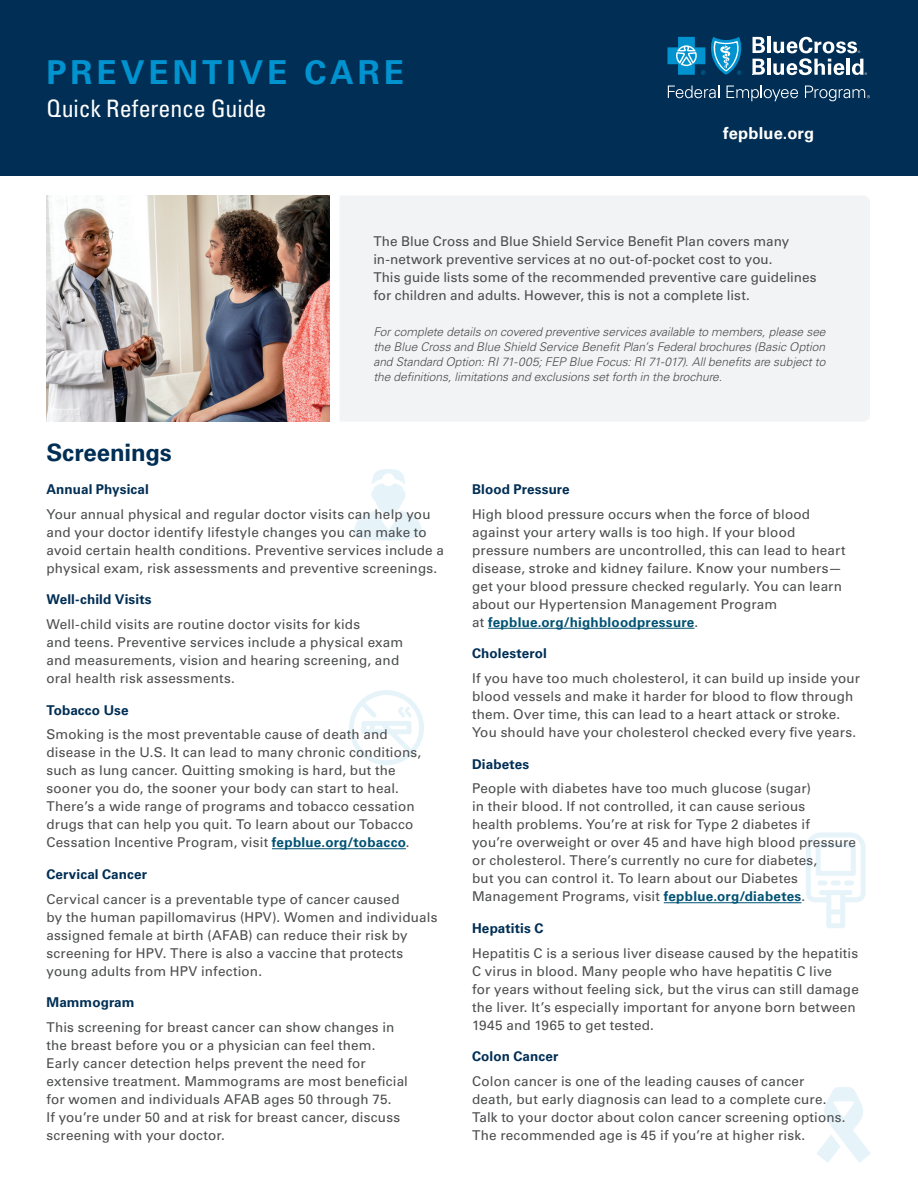
<style>
.page{position:relative;width:918px;height:1188px;background:#fff}
.page>*{position:absolute;margin:0;border:0;box-sizing:border-box;transform-origin:0 0}
.t1{font:700 33px "Univers LT Std";letter-spacing:.12em;color:#0093d0}
.t2{font:condensed 24px "Univers LT Std";letter-spacing:-.005em;color:#fff}
.t3{font:700 24px "Univers LT Std";letter-spacing:-.005em;color:#002e54}
.t4{font:700 16.5px "Univers LT Std";letter-spacing:.01em;color:#fff}
.t5{font:13.5px/18px "Univers LT Std";letter-spacing:.01em;color:#4b4c4d}
.t6{font:700 13.5px "Univers LT Std";letter-spacing:.005em;color:#002e54}
.t7{font:italic 300 12px/15px "Univers LT Std";letter-spacing:-.005em;color:#4b4c4d;text-align:justify}
.s1{font-weight:700;color:#005273}
</style>
<div class="page">
<div style="left:0;top:0;width:918px;height:176px;background:#002e54"></div>
<svg style="left:668px;top:86px;width:51px;height:12px"></svg>
<svg style="left:727px;top:86px;width:71px;height:15px"></svg>
<svg style="left:668px;top:37px;width:74px;height:38px"></svg>
<svg style="left:753px;top:37px;width:12px;height:16px"></svg>
<hr style="left:767px;top:37px;width:4px;height:16px;background:#fff">
<svg style="left:753px;top:59px;width:12px;height:16px"></svg>
<hr style="left:767px;top:59px;width:4px;height:16px;background:#fff">
<svg style="left:773px;top:37px;width:94px;height:38px"></svg>
<svg style="left:805px;top:85px;width:65px;height:16px"></svg>
<svg style="left:816px;top:1087px;width:55px;height:76px"></svg>
<svg style="left:353px;top:469px;width:70px;height:72px"></svg>
<svg style="left:349px;top:690px;width:75px;height:75px"></svg>
<svg style="left:806px;top:832px;width:60px;height:96px"></svg>
<hr style="left:272px;top:848px;width:134px;height:1px;background:#005273">
<hr style="left:488px;top:628px;width:206px;height:1px;background:#005273">
<hr style="left:664px;top:902px;width:137px;height:1px;background:#005273">
<div style="left:340px;top:196px;width:530px;height:225px;background:#f2f3f4"></div>
<img style="left:47px;top:196px;width:282px;height:226px">
<h1 class="t1" style="left:47px;top:53px;width:359px">PREVENTIVE CARE</h1>
<h2 class="t2" style="left:47px;top:94px;width:222px">Quick Reference Guide</h2>
<p class="t4" style="left:723px;top:123px;width:92px">fepblue.org</p>
<h2 class="t3" style="left:47px;top:438px;width:127px">Screenings</h2>
<p class="t5" style="left:373px;top:233px;width:445px">The Blue Cross and Blue Shield Service Benefit Plan covers many in-network preventive services at no out-of-pocket cost to you.<br>This guide lists some of the recommended preventive care guidelines for children and adults. However, this is not a complete list.</p>
<p class="t7" style="left:373px;top:324px;width:454px">For complete details on covered preventive services available to members, please see the Blue Cross and Blue Shield Service Benefit Plan’s Federal brochures (Basic Option and Standard Option: RI 71-005; FEP Blue Focus: RI 71-017). All benefits are subject to the definitions, limitations and exclusions set forth in the brochure.</p>
<p class="t6" style="left:47px;top:481px;width:104px">Annual Physical</p>
<p class="t5" style="left:47px;top:505px;width:399px">Your annual physical and regular doctor visits can help you and your doctor identify lifestyle changes you can make to avoid certain health conditions. Preventive services include a physical exam, risk assessments and preventive screenings.</p>
<p class="t6" style="left:47px;top:592px;width:107px">Well-child Visits</p>
<p class="t5" style="left:47px;top:615px;width:358px">Well-child visits are routine doctor visits for kids<br>and teens. Preventive services include a physical exam and measurements, vision and hearing screening, and oral health risk assessments.</p>
<p class="t6" style="left:47px;top:702px;width:84px">Tobacco Use</p>
<p class="t5" style="left:47px;top:726px;width:376px">Smoking is the most preventable cause of death and disease in the U.S. It can lead to many chronic conditions, such as lung cancer. Quitting smoking is hard, but the sooner you do, the sooner your body can start to heal.<br>There’s a wide range of programs and tobacco cessation drugs that can help you quit. To learn about our Tobacco Cessation Incentive Program, visit <span class="s1">fepblue.org/tobacco</span>.</p>
<p class="t6" style="left:47px;top:866px;width:102px">Cervical Cancer</p>
<p class="t5" style="left:47px;top:890px;width:392px">Cervical cancer is a preventable type of cancer caused<br>by the human papillomavirus (HPV). Women and individuals assigned female at birth (AFAB) can reduce their risk by screening for HPV. There is also a vaccine that protects young adults from HPV infection.</p>
<p class="t6" style="left:47px;top:994px;width:90px">Mammogram</p>
<p class="t5" style="left:47px;top:1018px;width:363px">This screening for breast cancer can show changes in the breast before you or a physician can feel them.<br>Early cancer detection helps prevent the need for extensive treatment. Mammograms are most beneficial for women and individuals AFAB ages 50 through 75.<br>If you’re under 50 and at risk for breast cancer, discuss screening with your doctor.</p>
<p class="t6" style="left:472px;top:481px;width:99px">Blood Pressure</p>
<p class="t5" style="left:472px;top:505px;width:375px">High blood pressure occurs when the force of blood against your artery walls is too high. If your blood pressure numbers are uncontrolled, this can lead to heart disease, stroke and kidney failure. Know your numbers— get your blood pressure checked regularly. You can learn about our Hypertension Management Program<br>at <span class="s1">fepblue.org/highbloodpressure</span>.</p>
<p class="t6" style="left:472px;top:646px;width:76px">Cholesterol</p>
<p class="t5" style="left:472px;top:669px;width:390px">If you have too much cholesterol, it can build up inside your blood vessels and make it harder for blood to flow through them. Over time, this can lead to a heart attack or stroke.<br>You should have your cholesterol checked every five years.</p>
<p class="t6" style="left:472px;top:756px;width:59px">Diabetes</p>
<p class="t5" style="left:472px;top:780px;width:385px">People with diabetes have too much glucose (sugar)<br>in their blood. If not controlled, it can cause serious<br>health problems. You’re at risk for Type 2 diabetes if<br>you’re overweight or over 45 and have high blood pressure or cholesterol. There’s currently no cure for diabetes,<br>but you can control it. To learn about our Diabetes Management Programs, visit <span class="s1">fepblue.org/diabetes</span>.</p>
<p class="t6" style="left:472px;top:920px;width:73px">Hepatitis C</p>
<p class="t5" style="left:472px;top:944px;width:388px">Hepatitis C is a serious liver disease caused by the hepatitis C virus in blood. Many people who have hepatitis C live<br>for years without feeling sick, but the virus can still damage the liver. It’s especially important for anyone born between 1945 and 1965 to get tested.</p>
<p class="t6" style="left:472px;top:1048px;width:88px">Colon Cancer</p>
<p class="t5" style="left:472px;top:1072px;width:375px">Colon cancer is one of the leading causes of cancer death, but early diagnosis can lead to a complete cure.<br>Talk to your doctor about colon cancer screening options.<br>The recommended age is 45 if you’re at higher risk.</p>
</div>
